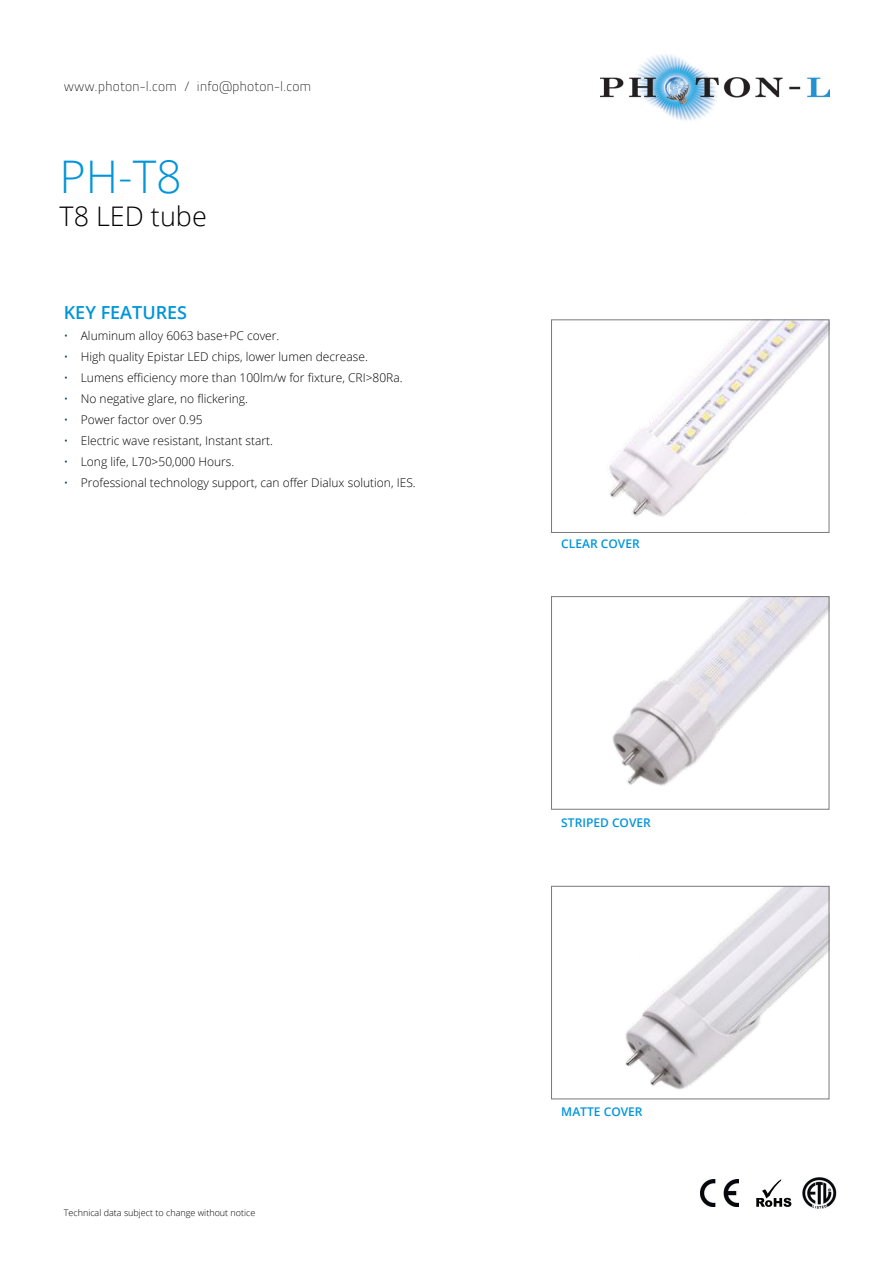
<style>
.page{position:relative;width:893px;height:1263px;background:#fff}
.page>*{position:absolute;margin:0;border:0;box-sizing:border-box;transform-origin:0 0}
.t1{font:300 45px "Open Sans";color:#0095d9}
.t2{font:300 27px "Open Sans";color:#000}
.t3{font:600 18px "Open Sans";color:#0095d9}
.t4{font:13.5px "Titillium Text 25 L 1 wt";color:#000}
.t5{font:300 12px "Open Sans";color:#000}
.t6{font:600 12px "Open Sans";color:#0095d9}
.t7{font:300 9px "Open Sans";color:#000}
.s1{color:#003f65}
</style>
<div class="page">
<img style="left:600px;top:54px;width:229px;height:67px">
<img style="left:609px;top:322px;width:218px;height:195px">
<div style="left:551px;top:320px;width:278px;height:213px;border:1px solid #787a7d"></div>
<img style="left:612px;top:598px;width:215px;height:188px">
<div style="left:551px;top:596px;width:278px;height:213px;border:1px solid #787a7d"></div>
<img style="left:625px;top:888px;width:202px;height:202px">
<div style="left:551px;top:886px;width:278px;height:213px;border:1px solid #787a7d"></div>
<img style="left:700px;top:1179px;width:39px;height:28px">
<img style="left:802px;top:1177px;width:35px;height:32px">
<svg style="left:756px;top:1179px;width:35px;height:28px"></svg>
<p class="t4" style="left:64px;top:76px;width:249px">www.photon-l.com / info@photon-l.com</p>
<p class="t1" style="left:60px;top:146px;width:124px">PH-T8</p>
<p class="t2" style="left:60px;top:198px;width:149px">T8 LED tube</p>
<p class="t3" style="left:64px;top:300px;width:125px">KEY FEATURES</p>
<p class="t5" style="left:64px;top:327px;width:217px"><span class="s1">•</span> Aluminum alloy 6063 base+PC cover.</p>
<p class="t5" style="left:64px;top:348px;width:306px"><span class="s1">•</span> High quality Epistar LED chips, lower lumen decrease.</p>
<p class="t5" style="left:64px;top:369px;width:340px"><span class="s1">•</span> Lumens efficiency more than 100lm/w for fixture, CRI&gt;80Ra.</p>
<p class="t5" style="left:64px;top:390px;width:186px"><span class="s1">•</span> No negative glare, no flickering.</p>
<p class="t5" style="left:64px;top:411px;width:140px"><span class="s1">•</span> Power factor over 0.95</p>
<p class="t5" style="left:64px;top:432px;width:211px"><span class="s1">•</span> Electric wave resistant, Instant start.</p>
<p class="t5" style="left:64px;top:453px;width:172px"><span class="s1">•</span> Long life, L70&gt;50,000 Hours.</p>
<p class="t5" style="left:64px;top:474px;width:353px"><span class="s1">•</span> Professional technology support, can offer Dialux solution, IES.</p>
<p class="t7" style="left:64px;top:1206px;width:193px">Technical data subject to change without notice</p>
<p class="t6" style="left:561px;top:535px;width:80px">CLEAR COVER</p>
<p class="t6" style="left:561px;top:814px;width:91px">STRIPED COVER</p>
<p class="t6" style="left:561px;top:1103px;width:83px">MATTE COVER</p>
</div>
